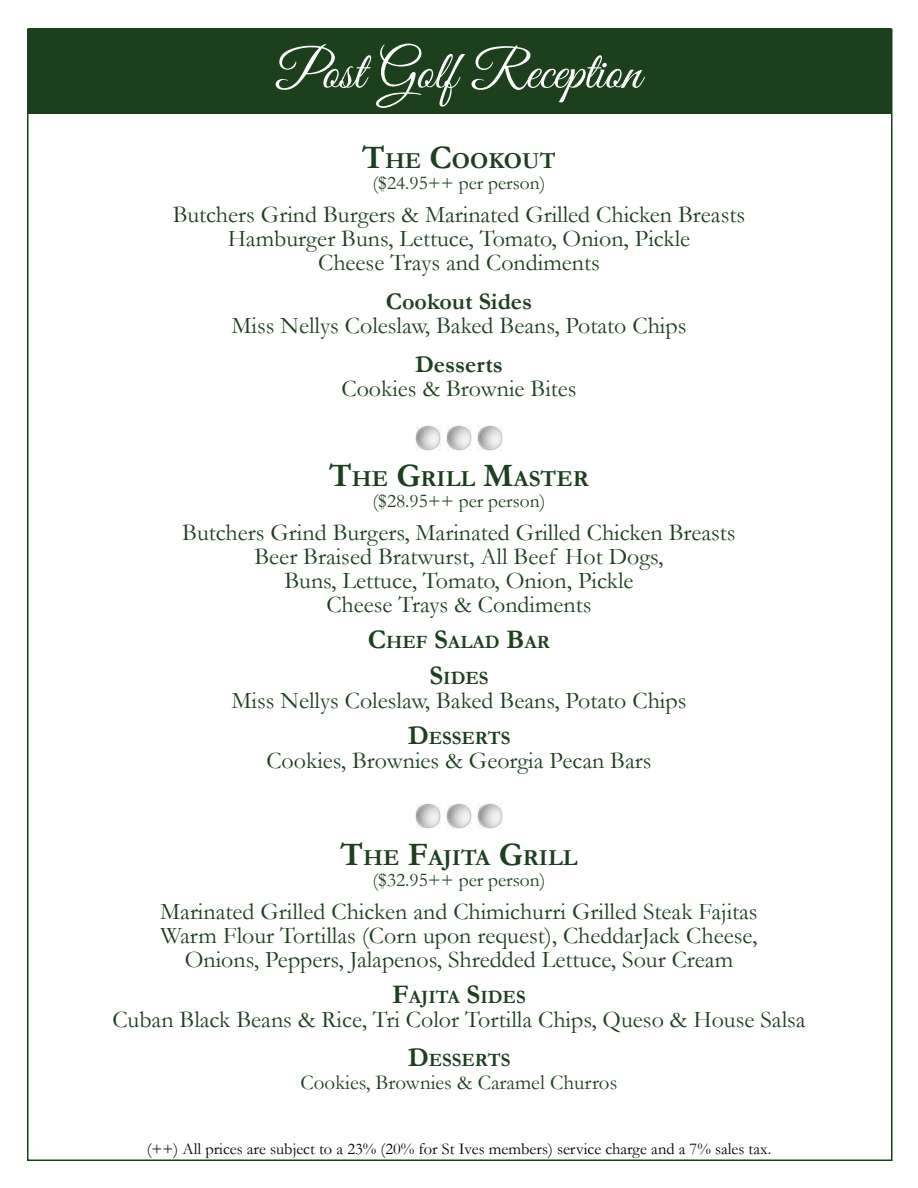
<style>
.page{position:relative;width:918px;height:1188px;background:#fff}
.page>*{position:absolute;margin:0;border:0;box-sizing:border-box;transform-origin:0 0}
.t1{font:54px "Great Vibes";color:#fff}
.t2{font:24px/24px "Garamond";color:#1e3f1f;text-align:center}
.t3{font:700 24px "Garamond";color:#1e3f1f}
.t4{font:700 23.1px "Garamond";color:#1e3f1f}
.t5{font:21px "Garamond";color:#1e3f1f}
.t6{font:19.5px "Garamond";color:#1e3f1f}
.t7{font:700 18.9px/36px "Garamond";color:#1e3f1f;text-align:center}
.t8{font:16.5px "Garamond";color:#000}
.s1{font-size:33px}
.s2{font-size:27px}
</style>
<div class="page">
<div style="left:28px;top:28px;width:863px;height:86px;background:#1c3f1c"></div>
<img style="left:447px;top:426px;width:24px;height:24px">
<img style="left:478px;top:426px;width:25px;height:24px">
<img style="left:415px;top:426px;width:25px;height:24px">
<img style="left:447px;top:804px;width:24px;height:24px">
<img style="left:478px;top:804px;width:25px;height:24px">
<img style="left:415px;top:804px;width:25px;height:24px">
<h1 class="t1" style="left:277px;top:42px;width:365px">Post Golf Reception</h1>
<p class="t4" style="left:362px;top:145px;width:194px"><span class="s1">T</span>HE <span class="s1">C</span>OOKOUT</p>
<p class="t6" style="left:373px;top:170px;width:174px">($24.95++ per person)</p>
<p class="t2" style="left:173px;top:202px;width:574px">Butchers Grind Burgers &amp; Marinated Grilled Chicken Breasts<br>Hamburger Buns, Lettuce, Tomato, Onion, Pickle<br>Cheese Trays and Condiments</p>
<p class="t3" style="left:386px;top:286px;width:148px">Cookout Sides</p>
<p class="t2" style="left:232px;top:313px;width:456px">Miss Nellys Coleslaw, Baked Beans, Potato Chips</p>
<p class="t3" style="left:415px;top:349px;width:89px">Desserts</p>
<p class="t2" style="left:341px;top:376px;width:237px">Cookies &amp; Brownie Bites</p>
<p class="t4" style="left:329px;top:463px;width:261px"><span class="s1">T</span>HE <span class="s1">G</span>RILL <span class="s1">M</span>ASTER</p>
<p class="t6" style="left:373px;top:488px;width:174px">($28.95++ per person)</p>
<p class="t2" style="left:182px;top:520px;width:555px">Butchers Grind Burgers, Marinated Grilled Chicken Breasts Beer Braised Bratwurst, All Beef Hot Dogs,<br>Buns, Lettuce, Tomato, Onion, Pickle<br>Cheese Trays &amp; Condiments</p>
<p class="t7" style="left:368px;top:625px;width:184px"><span class="s2">C</span>HEF <span class="s2">S</span>ALAD <span class="s2">B</span>AR<br><span class="s2">S</span>IDES</p>
<p class="t2" style="left:232px;top:688px;width:456px">Miss Nellys Coleslaw, Baked Beans, Potato Chips</p>
<p class="t7" style="left:408px;top:721px;width:92px"><span class="s2">D</span>ESSERTS</p>
<p class="t2" style="left:266px;top:748px;width:387px">Cookies, Brownies &amp; Georgia Pecan Bars</p>
<p class="t4" style="left:341px;top:842px;width:238px"><span class="s1">T</span>HE <span class="s1">F</span>AJITA <span class="s1">G</span>RILL</p>
<p class="t6" style="left:373px;top:867px;width:174px">($32.95++ per person)</p>
<p class="t2" style="left:160px;top:899px;width:599px">Marinated Grilled Chicken and Chimichurri Grilled Steak Fajitas<br>Warm Flour Tortillas (Corn upon request), CheddarJack Cheese,<br>Onions, Peppers, Jalapenos, Shredded Lettuce, Sour Cream</p>
<p class="t7" style="left:392px;top:979px;width:133px"><span class="s2">F</span>AJITA <span class="s2">S</span>IDES</p>
<p class="t2" style="left:112px;top:1007px;width:695px">Cuban Black Beans &amp; Rice, Tri Color Tortilla Chips, Queso &amp; House Salsa</p>
<p class="t7" style="left:408px;top:1042px;width:92px"><span class="s2">D</span>ESSERTS</p>
<p class="t5" style="left:301px;top:1068px;width:318px">Cookies, Brownies &amp; Caramel Churros</p>
<p class="t8" style="left:147px;top:1137px;width:626px">(++) All prices are subject to a 23% (20% for St Ives members) service charge and a 7% sales tax.</p>
</div>
